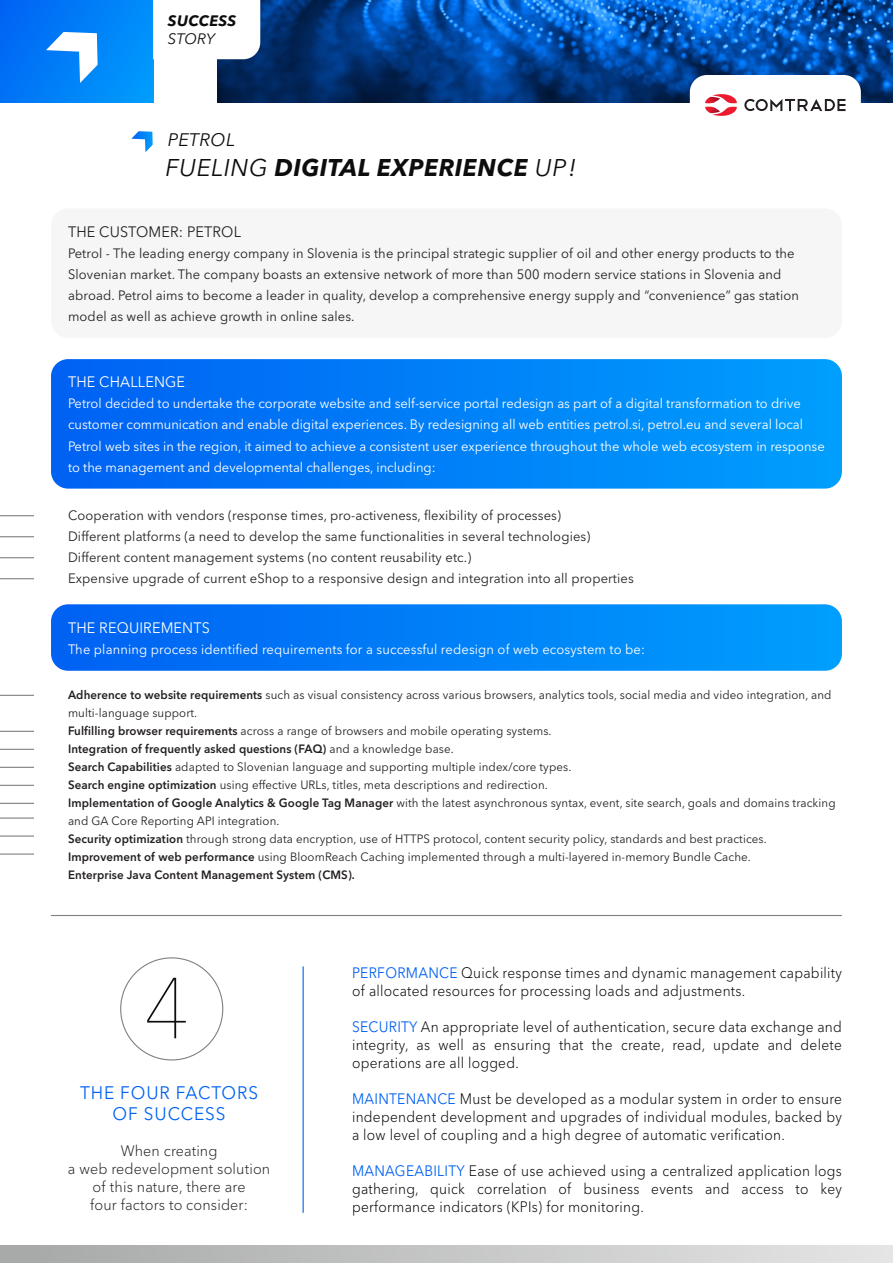
<style>
.page{position:relative;width:893px;height:1263px;background:#fff}
.page>*{position:absolute;margin:0;border:0;box-sizing:border-box;transform-origin:0 0}
.t1{font:200 85.5px "Avenir Next LT Pro";color:#0d0d0d;scale:.96 1}
.t2{font:italic 700 24px "Avenir Next LT Pro";letter-spacing:.02em;color:#0d0d0d}
.t3{font:18px/21px "Avenir Next LT Pro";letter-spacing:.05em;color:#0061f3;text-align:center;scale:.96 1}
.t4{font:italic 18px "Avenir Next LT Pro";letter-spacing:.02em;color:#0d0d0d}
.t5{font:300 15px/18px "Avenir Next LT Pro";letter-spacing:.02em;color:#000;text-align:justify;scale:.92 1}
.t6{font:300 15px/18px "Avenir Next LT Pro";letter-spacing:.01em;color:#231f20;text-align:center;scale:.96 1}
.t7{font:15px "Avenir Next LT Pro";letter-spacing:.01em;color:#fff;scale:.96 1}
.t8{font:15px "Avenir Next LT Pro";letter-spacing:.01em;color:#231f20;scale:.96 1}
.t9{font:italic 700 15px "Avenir Next LT Pro";letter-spacing:.02em;color:#0d0d0d}
.t10{font:italic 15px "Avenir Next LT Pro";letter-spacing:.01em;color:#0d0d0d}
.t11{font:13.5px/21px "Avenir Next LT Pro";letter-spacing:.01em;color:#231f20;scale:.96 1}
.t12{font:13.5px/21px "Avenir Next LT Pro";color:#fff;scale:.96 1}
.t13{font:12px/18px "Avenir Next LT Pro";letter-spacing:.01em;color:#231f20;scale:.96 1}
.s1{font-weight:400}
.s2{font-weight:600}
.s3{font-weight:400;color:#0061f3}
</style>
<div class="page">
<img style="left:218px;top:0;width:675px;height:102px">
<div style="left:0;top:0;width:153px;height:102px;background:linear-gradient(to right,#0069f4,#0095fb)"></div>
<svg style="left:46px;top:32px;width:52px;height:51px"></svg>
<div style="left:51px;top:208px;width:791px;height:130px;background:#f6f6f6;border-radius:17px"></div>
<svg style="left:51px;top:359px;width:791px;height:130px;background:#0180f7"></svg>
<svg style="left:51px;top:604px;width:791px;height:67px;background:#0381f8"></svg>
<hr style="left:0;top:515px;width:34px;height:1px;background:#808181">
<hr style="left:0;top:536px;width:34px;height:1px;background:#808181">
<hr style="left:0;top:557px;width:34px;height:1px;background:#808181">
<hr style="left:0;top:578px;width:34px;height:1px;background:#808181">
<hr style="left:0;top:695px;width:34px;height:1px;background:#808181">
<hr style="left:0;top:731px;width:34px;height:1px;background:#808181">
<hr style="left:0;top:749px;width:34px;height:1px;background:#808181">
<hr style="left:0;top:767px;width:34px;height:1px;background:#808181">
<hr style="left:0;top:785px;width:34px;height:1px;background:#808181">
<hr style="left:0;top:803px;width:34px;height:1px;background:#808181">
<hr style="left:0;top:817px;width:34px;height:2px;background:#808181">
<hr style="left:0;top:835px;width:34px;height:2px;background:#808181">
<hr style="left:0;top:853px;width:34px;height:2px;background:#808181">
<hr style="left:303px;top:966px;width:1px;height:247px;background:#0061f3">
<div style="left:0;top:1246px;width:893px;height:17px;background:linear-gradient(to right,#a6a7a7,#e5e5e5)"></div>
<div style="left:690px;top:75px;width:171px;height:59px;background:#fff;border-radius:17px"></div>
<svg style="left:153px;top:0;width:107px;height:59px"></svg>
<svg style="left:744px;top:99px;width:101px;height:12px"></svg>
<svg style="left:705px;top:94px;width:32px;height:22px"></svg>
<hr style="left:51px;top:915px;width:791px;height:1px;background:#808181">
<svg style="left:131px;top:131px;width:22px;height:21px"></svg>
<p class="t9" style="left:168px;top:11px;width:70px">SUCCESS</p>
<p class="t10" style="left:168px;top:30px;width:48px">STORY</p>
<h3 class="t4" style="left:168px;top:129px;width:69px">PETROL</h3>
<h2 class="t2" style="left:166px;top:153px;width:412px"><span class="s1">FUELING</span> DIGITAL EXPERIENCE <span class="s1">UP!</span></h2>
<p class="t8" style="left:68px;top:223px;width:182px">THE CUSTOMER: PETROL</p>
<p class="t11" style="left:68px;top:243px;width:763px">Petrol - The leading energy company in Slovenia is the principal strategic supplier of oil and other energy products to the Slovenian market. The company boasts an extensive network of more than 500 modern service stations in Slovenia and abroad. Petrol aims to become a leader in quality, develop a comprehensive energy supply and “convenience” gas station model as well as achieve growth in online sales.</p>
<p class="t7" style="left:68px;top:373px;width:124px">THE CHALLENGE</p>
<p class="t12" style="left:68px;top:393px;width:790px">Petrol decided to undertake the corporate website and self-service portal redesign as part of a digital transformation to drive customer communication and enable digital experiences. By redesigning all web entities petrol.si, petrol.eu and several local Petrol web sites in the region, it aimed to achieve a consistent user experience throughout the whole web ecosystem in response to the management and developmental challenges, including:</p>
<p class="t11" style="left:68px;top:505px;width:591px">Cooperation with vendors (response times, pro-activeness, flexibility of processes)<br>Different platforms (a need to develop the same functionalities in several technologies)<br>Different content management systems (no content reusability etc.)<br>Expensive upgrade of current eShop to a responsive design and integration into all properties</p>
<p class="t7" style="left:68px;top:618px;width:149px">THE REQUIREMENTS</p>
<p class="t12" style="left:68px;top:638px;width:602px">The planning process identified requirements for a successful redesign of web ecosystem to be:</p>
<p class="t13" style="left:68px;top:686px;width:801px"><span class="s2">Adherence to website requirements</span> such as visual consistency across various browsers, analytics tools, social media and video integration, and multi-language support.<br><span class="s2">Fulfilling browser requirements</span> across a range of browsers and mobile operating systems.<br><span class="s2">Integration of frequently asked questions (FAQ)</span> and a knowledge base.<br><span class="s2">Search Capabilities</span> adapted to Slovenian language and supporting multiple index/core types.<br><span class="s2">Search engine optimization</span> using effective URLs, titles, meta descriptions and redirection.<br><span class="s2">Implementation of Google Analytics &amp; Google Tag Manager</span> with the latest asynchronous syntax, event, site search, goals and domains tracking and GA Core Reporting API integration.<br><span class="s2">Security optimization</span> through strong data encryption, use of HTTPS protocol, content security policy, standards and best practices.<br><span class="s2">Improvement of web performance</span> using BloomReach Caching implemented through a multi-layered in-memory Bundle Cache.<br><span class="s2">Enterprise Java Content Management System (CMS).</span></p>
<h1 class="t1" style="left:144px;top:957px;width:49px">4</h1>
<h3 class="t3" style="left:80px;top:1082px;width:187px">THE FOUR FACTORS<br>OF SUCCESS</h3>
<p class="t6" style="left:68px;top:1142px;width:212px">When creating<br>a web redevelopment solution of this nature, there are<br>four factors to consider:</p>
<p class="t5" style="left:352px;top:963px;width:534px"><span class="s3">PERFORMANCE</span> Quick response times and dynamic management capability of allocated resources for processing loads and adjustments.</p>
<p class="t5" style="left:352px;top:1017px;width:534px"><span class="s3">SECURITY</span> An appropriate level of authentication, secure data exchange and integrity, as well as ensuring that the create, read, update and delete operations are all logged.</p>
<p class="t5" style="left:352px;top:1089px;width:534px"><span class="s3">MAINTENANCE</span> Must be developed as a modular system in order to ensure independent development and upgrades of individual modules, backed by a low level of coupling and a high degree of automatic verification.</p>
<p class="t5" style="left:352px;top:1161px;width:534px"><span class="s3">MANAGEABILITY</span> Ease of use achieved using a centralized application logs gathering, quick correlation of business events and access to key performance indicators (KPIs) for monitoring.</p>
</div>
